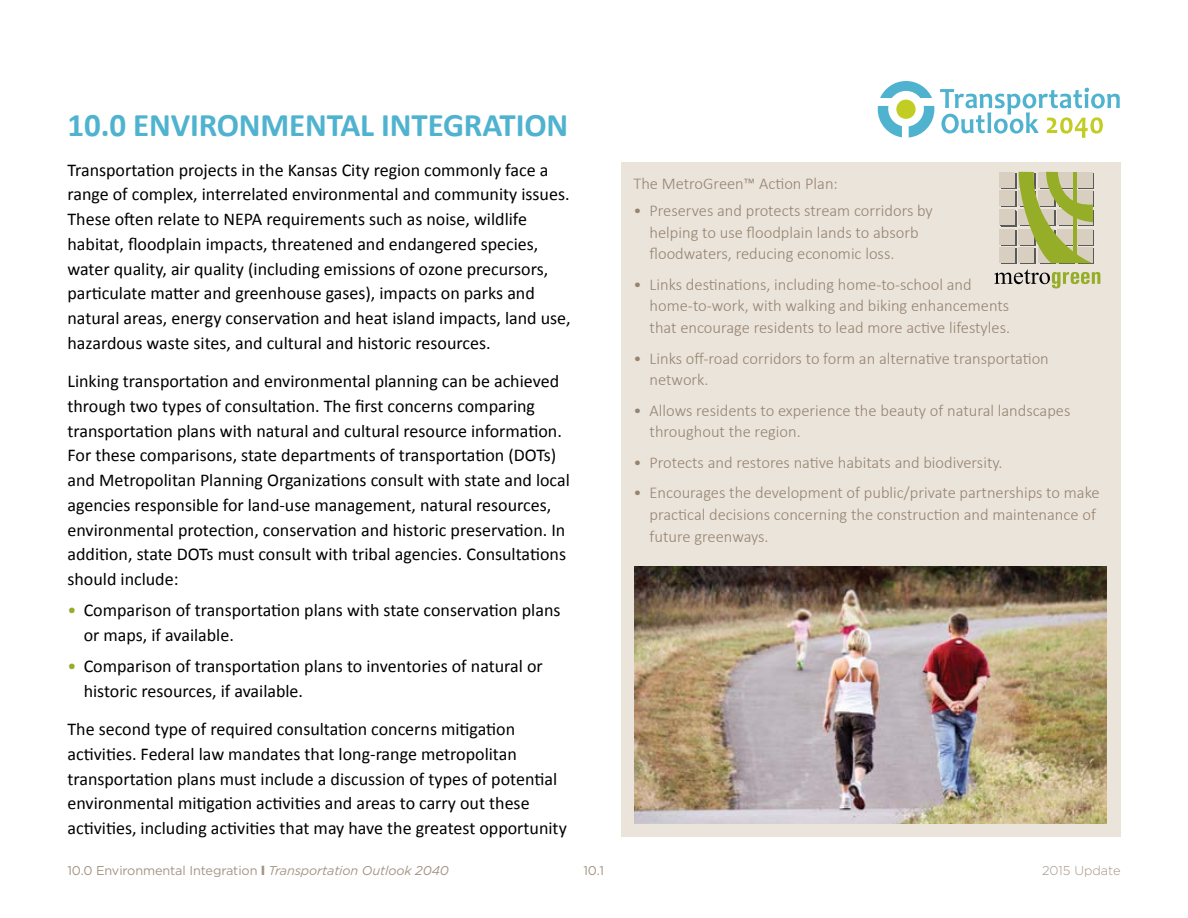
<style>
.page{position:relative;width:1188px;height:918px;background:#fff}
.page>*{position:absolute;margin:0;border:0;box-sizing:border-box;transform-origin:0 0}
.H1_Section_title{font:700 33px "Calibri";letter-spacing:-.005em;color:#4fb3cf}
.Body_copy{font:18px/24.8px "Calibri";color:#000}
.Bullet_1{font:18px/24.8px "Calibri";color:#000}
.t1{font:300 16.5px/21.8px "Calibri";color:#a59483}
.t2{font:12.75px "Gotham HTF";letter-spacing:-.01em;color:#a59483}
.t3{font:300 12.75px "Gotham HTF";color:#a59483}
.s1{color:#95ad27}
.s2{font-weight:900}
.s3{font-style:italic}
</style>
<div class="page">
<svg style="left:940px;top:88px;width:180px;height:50px"></svg>
<svg style="left:878px;top:81px;width:56px;height:57px"></svg>
<div style="left:621px;top:162px;width:499px;height:675px;background:#eae4db"></div>
<svg style="left:994px;top:269px;width:106px;height:19px"></svg>
<div style="left:1001px;top:173px;width:16px;height:16px;background:#595a5a"></div>
<div style="left:1078px;top:173px;width:16px;height:16px;background:#595a5a"></div>
<div style="left:1001px;top:192px;width:16px;height:15px;background:#595a5a"></div>
<div style="left:1078px;top:192px;width:16px;height:15px;background:#595a5a"></div>
<div style="left:1001px;top:211px;width:16px;height:15px;background:#595a5a"></div>
<div style="left:1078px;top:210px;width:16px;height:16px;background:#595a5a"></div>
<div style="left:1001px;top:230px;width:16px;height:16px;background:#595a5a"></div>
<div style="left:1078px;top:230px;width:16px;height:16px;background:#595a5a"></div>
<div style="left:1001px;top:248px;width:16px;height:16px;background:#595a5a"></div>
<div style="left:1020px;top:248px;width:16px;height:16px;background:#595a5a"></div>
<svg style="left:1040px;top:263px;width:16px;height:1px"></svg>
<div style="left:1059px;top:248px;width:16px;height:16px;background:#666c4e"></div>
<svg style="left:1078px;top:248px;width:16px;height:16px"></svg>
<div style="left:1000px;top:210px;width:16px;height:16px;background:#595a5a"></div>
<div style="left:999px;top:172px;width:16px;height:16px;background:#d8cfc0"></div>
<div style="left:999px;top:190px;width:16px;height:16px;background:#d8cfc0"></div>
<div style="left:999px;top:209px;width:16px;height:16px;background:#d8cfc0"></div>
<div style="left:999px;top:229px;width:16px;height:16px;background:#d8cfc0"></div>
<div style="left:999px;top:247px;width:16px;height:16px;background:#d8cfc0"></div>
<svg style="left:1018px;top:172px;width:75px;height:91px;background:#b8bd7e"></svg>
<hr style="left:1073px;top:172px;width:4px;height:87px;background:#95ad27">
<img style="left:634px;top:567px;width:473px;height:256px">
<p class="H1_Section_title" style="left:68px;top:104px;width:502px">10.0 ENVIRONMENTAL INTEGRATION</p>
<p class="Body_copy" style="left:68px;top:157px;width:505px">Transportation projects in the Kansas City region commonly face a range of complex, interrelated environmental and community issues.<br>These often relate to NEPA requirements such as noise, wildlife habitat, floodplain impacts, threatened and endangered species, water quality, air quality (including emissions of ozone precursors, particulate matter and greenhouse gases), impacts on parks and natural areas, energy conservation and heat island impacts, land use, hazardous waste sites, and cultural and historic resources.</p>
<p class="Body_copy" style="left:68px;top:369px;width:504px">Linking transportation and environmental planning can be achieved through two types of consultation. The first concerns comparing transportation plans with natural and cultural resource information.<br>For these comparisons, state departments of transportation (DOTs) and Metropolitan Planning Organizations consult with state and local agencies responsible for land-use management, natural resources, environmental protection, conservation and historic preservation. In addition, state DOTs must consult with tribal agencies. Consultations should include:</p>
<p class="Bullet_1" style="left:84px;top:598px;width:478px;text-indent:-16px"><span class="s1">•</span> Comparison of transportation plans with state conservation plans or maps, if available.</p>
<p class="Bullet_1" style="left:84px;top:654px;width:461px;text-indent:-16px"><span class="s1">•</span> Comparison of transportation plans to inventories of natural or historic resources, if available.</p>
<p class="Body_copy" style="left:68px;top:717px;width:501px">The second type of required consultation concerns mitigation activities. Federal law mandates that long-range metropolitan transportation plans must include a discussion of types of potential environmental mitigation activities and areas to carry out these activities, including activities that may have the greatest opportunity</p>
<p class="t1" style="left:633px;top:172px;width:206px">The MetroGreen™ Action Plan:</p>
<p class="t1" style="left:650px;top:199px;width:285px;text-indent:-16px">• Preserves and protects stream corridors by helping to use floodplain lands to absorb floodwaters, reducing economic loss.</p>
<p class="t1" style="left:650px;top:273px;width:362px;text-indent:-16px">• Links destinations, including home-to-school and home-to-work, with walking and biking enhancements that encourage residents to lead more active lifestyles.</p>
<p class="t1" style="left:650px;top:347px;width:401px;text-indent:-16px">• Links off-road corridors to form an alternative transportation network.</p>
<p class="t1" style="left:650px;top:399px;width:422px;text-indent:-16px">• Allows residents to experience the beauty of natural landscapes throughout the region.</p>
<p class="t1" style="left:633px;top:451px;width:371px">• Protects and restores native habitats and biodiversity.</p>
<p class="t1" style="left:650px;top:482px;width:451px;text-indent:-16px">• Encourages the development of public/private partnerships to make practical decisions concerning the construction and maintenance of future greenways.</p>
<p class="t2" style="left:68px;top:863px;width:383px">10.0 Environmental Integration <span class="s2">l</span> <span class="s3">Transportation Outlook 2040</span></p>
<p class="t2" style="left:583px;top:863px;width:22px">10.1</p>
<p class="t3" style="left:1042px;top:863px;width:80px">2015 Update</p>
</div>
